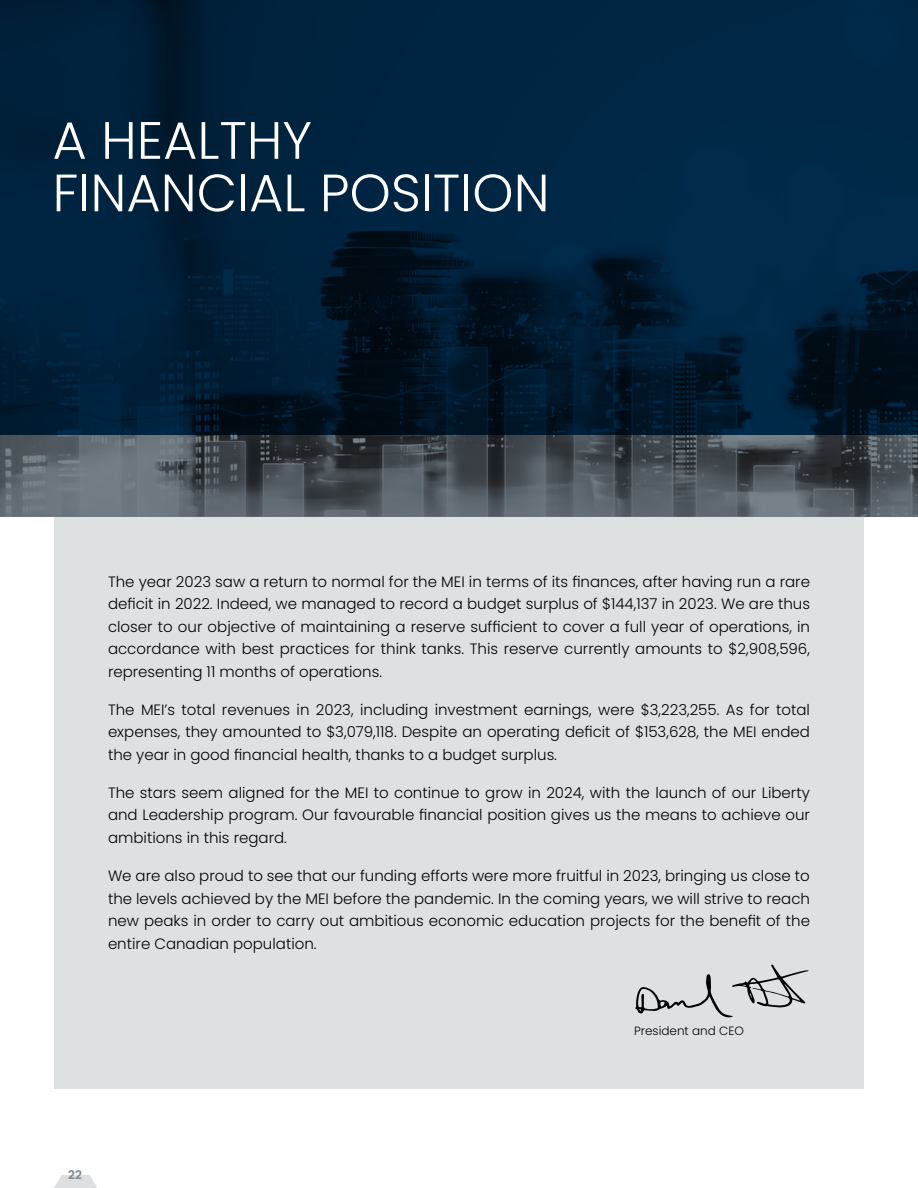
<style>
.page{position:relative;width:918px;height:1188px;background:#fff}
.page>*{position:absolute;margin:0;border:0;box-sizing:border-box;transform-origin:0 0}
.t1{font:300 52.5px/52.5px "Poppins";color:#fff}
.t2{font:300 15px/22.5px "Poppins";color:#010203;text-align:justify}
.t3{font:300 12px "Poppins";color:#010203}
.t4{font:600 12px "Poppins";color:#7b868d}
</style>
<div class="page">
<svg style="left:0;top:434px;width:918px;height:83px;background:#4e565c"></svg>
<svg style="left:0;top:0;width:918px;height:434px;background:#002039"></svg>
<div style="left:54px;top:517px;width:810px;height:572px;background:#dee1e2"></div>
<svg style="left:635px;top:964px;width:174px;height:53px"></svg>
<svg style="left:54px;top:1175px;width:43px;height:13px"></svg>
<h1 class="t1" style="left:52px;top:114px;width:499px">A HEALTHY<br>FINANCIAL POSITION</h1>
<p class="t2" style="left:108px;top:570px;width:704px">The year 2023 saw a return to normal for the MEI in terms of its finances, after having run a rare deficit in 2022. Indeed, we managed to record a budget surplus of $144,137 in 2023. We are thus closer to our objective of maintaining a reserve sufficient to cover a full year of operations, in accordance with best practices for think tanks. This reserve currently amounts to $2,908,596, representing 11 months of operations.</p>
<p class="t2" style="left:108px;top:698px;width:704px">The MEI’s total revenues in 2023, including investment earnings, were $3,223,255. As for total expenses, they amounted to $3,079,118. Despite an operating deficit of $153,628, the MEI ended the year in good financial health, thanks to a budget surplus.</p>
<p class="t2" style="left:108px;top:781px;width:703px">The stars seem aligned for the MEI to continue to grow in 2024, with the launch of our Liberty and Leadership program. Our favourable financial position gives us the means to achieve our ambitions in this regard.</p>
<p class="t2" style="left:108px;top:865px;width:704px">We are also proud to see that our funding efforts were more fruitful in 2023, bringing us close to the levels achieved by the MEI before the pandemic. In the coming years, we will strive to reach new peaks in order to carry out ambitious economic education projects for the benefit of the entire Canadian population.</p>
<p class="t4" style="left:68px;top:1168px;width:15px">22</p>
<p class="t3" style="left:634px;top:1024px;width:111px">President and CEO</p>
</div>
